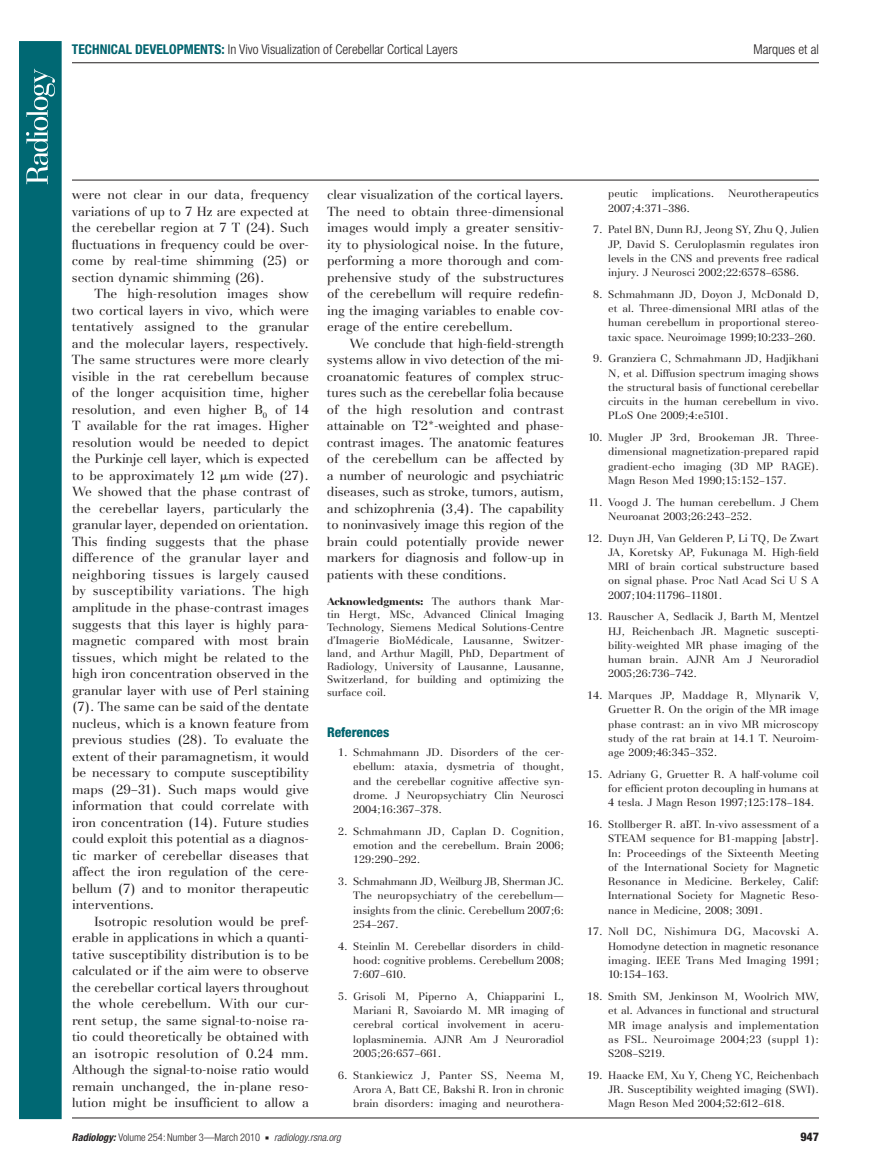
<style>
.page{position:relative;width:891px;height:1175px;background:#fff}
.page>*{position:absolute;margin:0;border:0;box-sizing:border-box;transform-origin:0 0}
.t1{font:300 condensed 13.5px "Helvetica Neue";color:#231f20}
.t2{font:800 condensed 13.5px "Helvetica Neue";color:#00636e}
.t3{font:13.2px/16.5px "AT Basilia";color:#231f20;text-align:justify}
.t4{font:800 condensed 12px "Helvetica Neue";color:#231f20}
.t5{font:10.8px/14.2px "AT Basilia";color:#231f20;text-align:justify}
.t6{font:300 condensed 10.5px "Helvetica Neue";color:#231f20}
.s1{font-weight:700;color:#00636e}
.s2{font-style:italic}
.s3{font-family:"Universal Greekwith Math Pi"}
.s4{font-weight:700}
.s5{font-weight:700;font-style:italic}
.s6{font-family:"Universal Newswith Comm Pi";font-weight:400;font-stretch:normal;font-size:6px}
</style>
<div class="page">
<div style="left:19px;top:41px;width:43px;height:1078px;background:#006873;border:2px solid #006873"></div>
<svg style="left:26px;top:69px;width:29px;height:115px"></svg>
<hr style="left:72px;top:180px;width:747px;height:1px;background:#231f20">
<hr style="left:72px;top:1117px;width:747px;height:1px;background:#231f20">
<hr style="left:72px;top:62px;width:747px;height:1px;background:#231f20">
<p class="t1" style="left:72px;top:44px;width:387px"><span class="s1">TECHNICAL DEVELOPMENTS:</span> In Vivo Visualization of Cerebellar Cortical Layers</p>
<p class="t1" style="left:753px;top:44px;width:67px">Marques et al</p>
<p class="t3" style="left:72px;top:188px;width:239px">were not clear in our data, frequency variations of up to 7 Hz are expected at the cerebellar region at 7 T ( 24 ). Such fluctuations in frequency could be over&shy;come by real-time shimming ( 25 ) or section dynamic shimming ( 26 ).</p>
<p class="t3" style="left:72px;top:287px;width:239px;text-indent:22px">The high-resolution images show two cortical layers in vivo <span class="s2">,</span> which were tentatively assigned to the granular and the molecular layers, respectively.<br>The same structures were more clearly visible in the rat cerebellum because of the longer acquisition time, higher resolution, and even higher B <sub>0</sub> of 14<br>T available for the rat images. Higher resolution would be needed to depict the Purkinje cell layer, which is expected to be approximately 12 <span class="s3">m</span>m wide ( 27 ).<br>We showed that the phase contrast of the cerebellar layers, particularly the granular layer, depended on orientation.<br>This finding suggests that the phase difference of the granular layer and neigh boring tissues is largely caused by susceptibility variations. The high amplitude in the phase-contrast images suggests that this layer is highly para&shy;magnetic compared with most brain tissues, which might be related to the high iron concentration observed in the granular layer with use of Perl staining ( 7 ). The same can be said of the dentate nucleus, which is a known feature from previous studies ( 28 ). To evaluate the extent of their paramagnetism, it would be necessary to compute susceptibility maps ( 29–31 ). Such maps would give information that could correlate with iron concentration ( 14 ). Future studies could exploit this potential as a diagnos&shy;tic marker of cerebellar diseases that affect the iron regulation of the cere&shy;bellum ( 7 ) and to monitor therapeutic interventions.</p>
<p class="t3" style="left:72px;top:914px;width:239px;text-indent:22px">Isotropic resolution would be pref&shy;erable in applications in which a quanti&shy;tative susceptibility distribution is to be calculated or if the aim were to observe the cerebellar cortical layers throughout the whole cerebellum. With our cur&shy;rent setup, the same signal-to-noise ra&shy;tio could theoretically be obtained with an isotropic resolution of 0.24 mm.<br>Although the signal-to-noise ratio would remain unchanged, the in-plane reso&shy;lution might be insufficient to allow a</p>
<p class="t3" style="left:327px;top:188px;width:239px">clear visualization of the cortical layers.<br>The need to obtain three-dimensional images would imply a greater sensitiv&shy;ity to physiological noise. In the future, performing a more thorough and com&shy;prehensive study of the substructures of the cerebellum will require redefin&shy;ing the imaging variables to enable cov&shy;erage of the entire cerebellum.</p>
<p class="t3" style="left:327px;top:336px;width:239px;text-indent:23px">We conclude that high-field-strength systems allow in vivo detection of the mi&shy;croanatomic features of complex struc&shy;tures such as the cerebellar folia because of the high resolution and contrast atta inable on T2*-weighted and phase&shy;contrast images. The anatomic features of the cerebellum can be affected by a number of neurologic and psychiatric diseases, such as stroke, tumors, autism, and schizophrenia ( 3,4 ). The capability to noninvasively image this region of the brain could potentially provide newer markers for diagnosis and follow-up in patients with these conditions.</p>
<p class="t5" style="left:327px;top:596px;width:239px;line-height:12.9px"><span class="s4">Acknowledgments:</span> The authors thank Mar&shy;tin Hergt, MSc, Advanced Clinical Imaging Technology, Siemens Medical Solutions-Centre d’Imagerie BioMédicale, Lausanne, Switzer&shy;land, and Arthur Magill, PhD, Department of Radiology, University of Lausanne, Lausanne, Switzerland, for building and optimizing the surface coil.</p>
<p class="t2" style="left:327px;top:727px;width:64px">References</p>
<p class="t5" style="left:353px;top:746px;width:212px;text-indent:-15px">1 . Schmahmann JD . Disorders of the cer&shy;ebellum: ataxia, dysmetria of thought, and the cerebellar cognitive affective syn&shy;drome . J Neuropsychiatry Clin Neurosci 2004 ; 16 : 367 – 378 .</p>
<p class="t5" style="left:353px;top:825px;width:212px;text-indent:-15px">2 . Schmahmann JD , Caplan D . Cognition, emotion and the cerebellum . Brain 2006 ; 129 : 290 – 292 .</p>
<p class="t5" style="left:353px;top:875px;width:212px;text-indent:-15px">3 . Schmahmann JD , Weilburg JB , Sherman JC .<br>The neuropsychiatry of the cerebellum— insights from the clinic . Cerebellum 2007 ; 6 :<br>254 – 267 .</p>
<p class="t5" style="left:353px;top:940px;width:212px;text-indent:-15px">4 . Steinlin M . Cerebellar disorders in child&shy;hood: cognitive problems . Cerebellum 2008 ; 7 : 607 – 610 .</p>
<p class="t5" style="left:353px;top:990px;width:212px;text-indent:-15px">5 . Grisoli M , Piperno A , Chiapparini L , Mariani R , Savoiardo M . MR imaging of cerebral cortical involvement in aceru&shy;loplasminemia . AJNR Am J Neuroradiol 2005 ; 26 : 657 – 661 .</p>
<p class="t5" style="left:353px;top:1068px;width:212px;text-indent:-15px">6 . Stankiewicz J , Panter SS , Neema M , Arora A , Batt CE , Bakshi R . Iron in chronic brain disorders: imaging and neurothera-</p>
<p class="t5" style="left:608px;top:188px;width:31px">peutic</p>
<p class="t5" style="left:652px;top:188px;width:64px">implications .</p>
<p class="t5" style="left:728px;top:188px;width:92px">Neurotherapeutics</p>
<p class="t5" style="left:593px;top:198px;width:227px;line-height:21.8px;text-indent:15px">2007 ; 4 : 371 – 386 .<br>7 . Patel BN , Dunn RJ , Jeong SY , Zhu Q , Julien</p>
<p class="t5" style="left:608px;top:238px;width:212px">JP , David S . Ceruloplasmin regulates iron levels in the CNS and prevents free radical injury . J Neurosci 2002 ; 22 : 6578 – 6586 .</p>
<p class="t5" style="left:608px;top:288px;width:212px;text-indent:-15px">8 . Schmahmann JD , Doyon J , McDonald D , et al . Three-dimensional MRI atlas of the human cerebellum in proportional stereo&shy;taxic space . Neuroimage 1999 ; 10 : 233 – 260 .</p>
<p class="t5" style="left:608px;top:353px;width:212px;text-indent:-15px">9 . Granziera C , Schmahmann JD , Hadjikhani N , et al . Diffusion spectrum imaging shows the structural basis of functional cerebellar circuits in the human cerebellum in vivo .<br>PLoS One 2009 ; 4 : e5101 .</p>
<p class="t5" style="left:608px;top:431px;width:212px;text-indent:-20px">10 . Mugler JP 3rd , Brookeman JR . Three&shy;dimensional magnetization-prepared rapid gradient-echo imaging (3D MP RAGE) .<br>Magn Reson Med 1990 ; 15 : 152 – 157 .</p>
<p class="t5" style="left:608px;top:496px;width:212px;text-indent:-20px">11 . Voogd J . The human cerebellum . J Chem<br>Neuroanat 2003 ; 26 : 243 – 252 .</p>
<p class="t5" style="left:608px;top:532px;width:212px;text-indent:-21px">12 . Duyn JH , Van Gelderen P , Li TQ , De Zwart JA , Koretsky AP , Fukunaga M . High-field MRI of brain cortical substructure based on signal phase . Proc Natl Acad Sci U S A 2007 ; 104 : 11796 – 11801 .</p>
<p class="t5" style="left:608px;top:610px;width:212px;text-indent:-21px">13 . Rauscher A , Sedlacik J , Barth M , Mentzel HJ , Reichenbach JR . Magnetic suscepti&shy;bility-weighted MR phase imaging of the human brain . AJNR Am J Neuroradiol 2005 ; 26 : 736 – 742 .</p>
<p class="t5" style="left:608px;top:689px;width:212px;text-indent:-21px">14 . Marques JP , Maddage R , Mlynarik V , Gruetter R . On the origin of the MR image phase contrast: an in vivo MR microscopy study of the rat brain at 14.1 T . Neuroim&shy;age 2009 ; 46 : 345 – 352 .</p>
<p class="t5" style="left:608px;top:768px;width:212px;text-indent:-21px">15 . Adriany G , Gruetter R . A half-volume coil for efficient proton decoupling in humans at 4 tesla . J Magn Reson 1997 ; 125 : 178 – 184 .</p>
<p class="t5" style="left:608px;top:818px;width:212px;text-indent:-21px">16 . Stollberger R . aBT. In-vivo assessment of a STEAM sequence for B1-mapping [abstr].<br>In: Proceedings of the Sixteenth Meeting of the International Society for Magnetic Resonance in Medicine. Berkeley, Calif:<br>International Society for Magnetic Reso&shy;nance in Medicine, 2008 ; 3091.</p>
<p class="t5" style="left:608px;top:925px;width:212px;text-indent:-21px">17 . Noll DC , Nishimura DG , Macovski A .<br>Homodyne detection in magnetic resonance imaging . IEEE Trans Med Imaging 1991 ; 10 : 154 – 163 .</p>
<p class="t5" style="left:608px;top:990px;width:212px;text-indent:-21px">18 . Smith SM , Jenkinson M , Woolrich MW , et al. Advances in functional and structural MR image analysis and implementa tion as FSL. Neuroimage 2004 ;23 (suppl 1):<br>S208–S219.</p>
<p class="t5" style="left:608px;top:1069px;width:212px;text-indent:-21px">19 . Haacke EM , Xu Y , Cheng YC , Reichenbach JR . Susceptibility weighted imaging (SWI) .<br>Magn Reson Med 2004 ; 52 : 612 – 618 .</p>
<p class="t6" style="left:72px;top:1133px;width:270px"><span class="s5">Radiology:</span> Volume 254: Number 3—March 2010 <span class="s6">n</span> <span class="s2">radiology.rsna.org</span></p>
<p class="t4" style="left:801px;top:1132px;width:20px">947</p>
</div>
